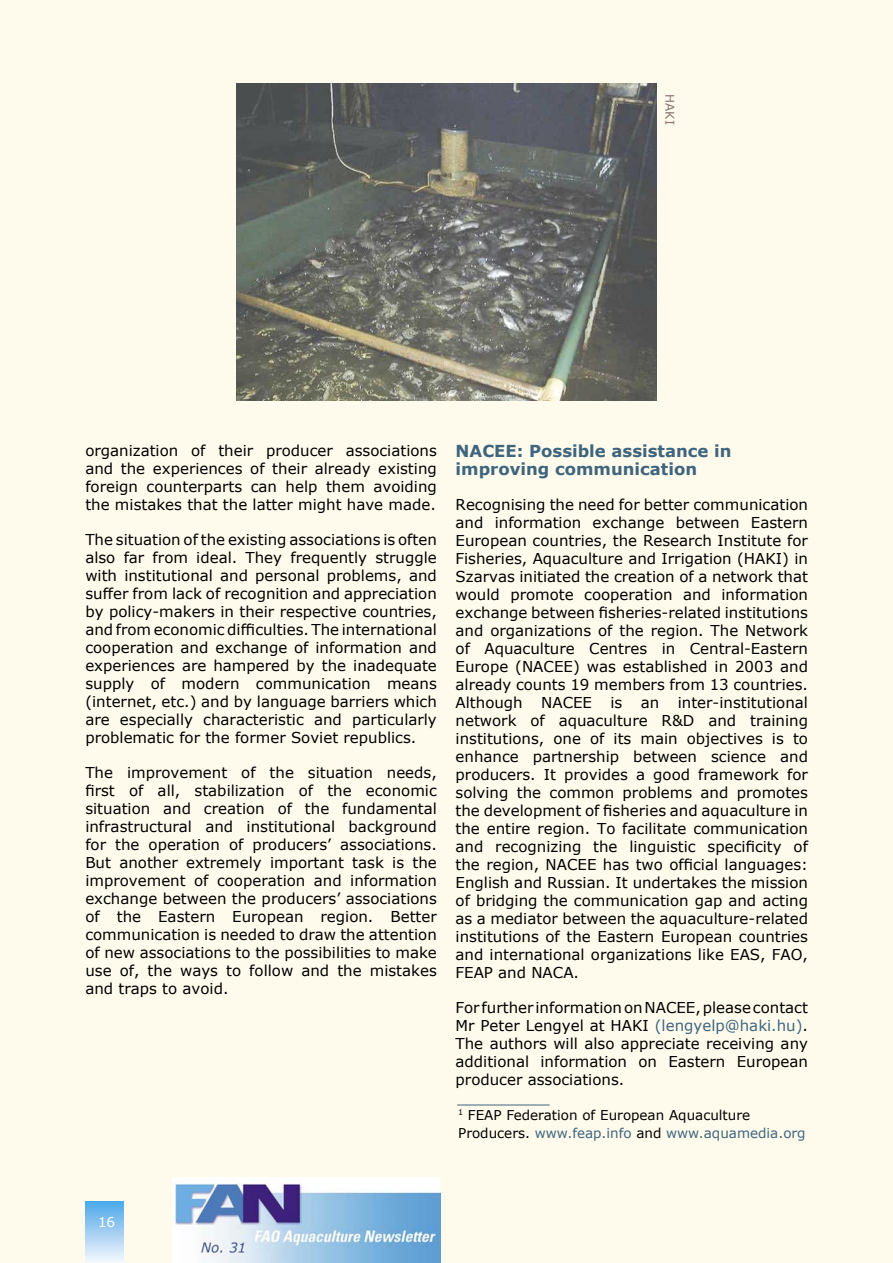
<style>
.page{position:relative;width:893px;height:1263px;background:#fefbec}
.page>*{position:absolute;margin:0;border:0;box-sizing:border-box;transform-origin:0 0}
.t1{font:700 16.5px/18px "Verdana";color:#3f657e}
.t2{font:15px/18px "Verdana";color:#000;text-align:justify}
.t3{font:13.5px/18px "Verdana";color:#000}
.t4{font:13.5px "Verdana";color:#fff}
.t5{font:12px "Verdana";color:#897272}
.s1{color:#3f657e}
</style>
<div class="page">
<img style="left:236px;top:84px;width:421px;height:316px">
<img style="left:172px;top:1178px;width:268px;height:85px">
<div style="left:85px;top:1201px;width:38px;height:62px;background:linear-gradient(to bottom,#4ba7e8,#f5f6fd)"></div>
<hr style="left:457px;top:1105px;width:93px;height:1px;background:#3f657e">
<p class="t5" style="left:678px;top:94px;width:32px;rotate:90deg">HAKI</p>
<p class="t2" style="left:85px;top:441px;width:353px">organization of their producer associations and the experiences of their already existing foreign counterparts can help them avoiding the mistakes that the latter might have made.</p>
<p class="t2" style="left:85px;top:530px;width:353px">The situation of the existing associations is often also far from ideal. They frequently struggle with institutional and personal problems, and suffer from lack of recognition and appreciation by policy-makers in their respective countries, and from economic difficulties. The international cooperation and exchange of information and experiences are hampered by the inadequate supply of modern communication means (internet, etc.) and by language barriers which are especially characteristic and particularly problematic for the former Soviet republics.</p>
<p class="t2" style="left:85px;top:763px;width:353px">The improvement of the situation needs, first of all, stabilization of the economic situation and creation of the fundamental infrastructural and institutional background for the operation of producers’ associations.<br>But another extremely important task is the improvement of cooperation and information exchange between the producers’ associations of the Eastern European region. Better communication is needed to draw the attention of new associations to the possibilities to make use of, the ways to follow and the mistakes and traps to avoid.</p>
<p class="t1" style="left:456px;top:441px;width:277px">NACEE: Possible assistance in improving communication</p>
<p class="t2" style="left:456px;top:495px;width:354px">Recognising the need for better communication and information exchange between Eastern European countries, the Research Institute for Fisheries, Aquaculture and Irrigation (HAKI) in Szarvas initiated the creation of a network that would promote cooperation and information exchange between fisheries-related institutions and organizations of the region. The Network of Aquaculture Centres in Central-Eastern Europe (NACEE) was established in 2003 and already counts 19 members from 13 countries.<br>Although NACEE is an inter-institutional network of aquaculture R&amp;D and training institutions, one of its main objectives is to enhance partnership between science and producers. It provides a good framework for solving the common problems and promotes the development of fisheries and aquaculture in the entire region. To facilitate communication and recognizing the linguistic specificity of the region, NACEE has two official languages:<br>English and Russian. It undertakes the mission of bridging the communication gap and acting as a mediator between the aquaculture-related institutions of the Eastern European countries and international organizations like EAS, FAO, FEAP and NACA.</p>
<p class="t2" style="left:456px;top:998px;width:354px">For further information on NACEE, please contact Mr Peter Lengyel at HAKI <span class="s1">(lengyelp@haki.hu)</span>.<br>The authors will also appreciate receiving any additional information on Eastern European producer associations.</p>
<p class="t3" style="left:458px;top:1105px;width:349px"><sup>1</sup> FEAP Federation of European Aquaculture<br>Producers. <span class="s1">www.feap.info</span> and <span class="s1">www.aquamedia.org</span></p>
<p class="t4" style="left:98px;top:1213px;width:19px">16</p>
</div>
